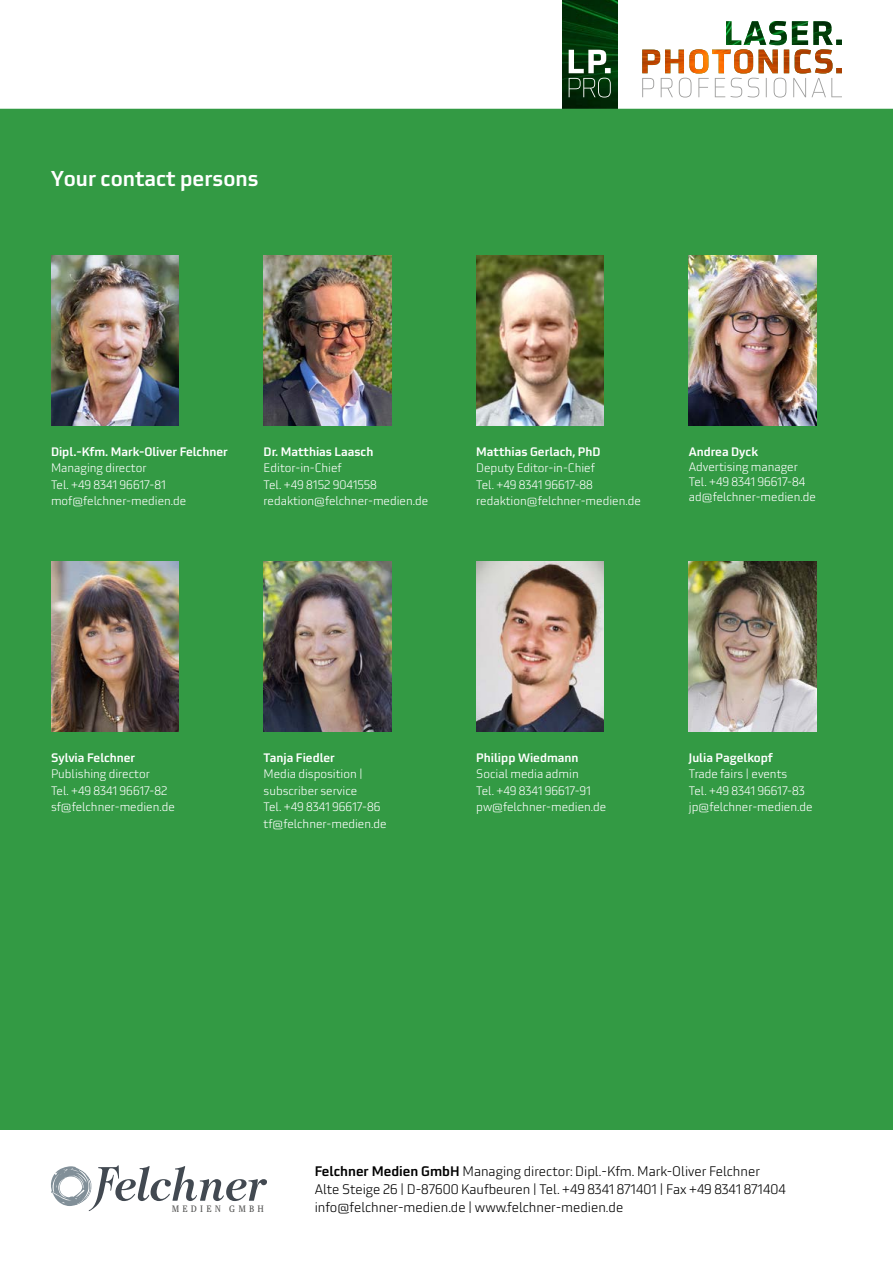
<style>
.page{position:relative;width:893px;height:1263px;background:#fff}
.page>*{position:absolute;margin:0;border:0;box-sizing:border-box;transform-origin:0 0}
.t1{font:500 21px "Utility Pro";color:#fff}
.t2{font:300 13.5px/18px "Utility Pro";color:#000}
.t3{font:300 12px/16.5px "Utility Pro";color:#fff}
.t4{font:500 12px "Utility Pro";color:#fff}
.t5{font:9.3px "Abril Titling Semi Cnd";color:#575756}
.s1{font-weight:500}
</style>
<div class="page">
<img style="left:562px;top:0;width:55px;height:109px">
<svg style="left:642px;top:21px;width:200px;height:77px"></svg>
<svg style="left:569px;top:50px;width:42px;height:48px"></svg>
<div style="left:0;top:109px;width:893px;height:1020px;background:#339a44"></div>
<img style="left:264px;top:561px;width:127px;height:170px">
<svg style="left:51px;top:1165px;width:216px;height:46px"></svg>
<img style="left:51px;top:255px;width:128px;height:170px">
<img style="left:51px;top:561px;width:128px;height:170px">
<img style="left:476px;top:561px;width:128px;height:170px">
<img style="left:689px;top:561px;width:127px;height:170px">
<img style="left:264px;top:255px;width:127px;height:170px">
<img style="left:476px;top:255px;width:128px;height:170px">
<img style="left:689px;top:255px;width:127px;height:170px">
<h1 class="t1" style="left:51px;top:161px;width:209px">Your contact persons</h1>
<p class="t4" style="left:51px;top:441px;width:178px">Dipl.-Kfm. Mark-Oliver Felchner</p>
<p class="t3" style="left:51px;top:459px;width:137px">Managing director<br>Tel. +49 8341 96617-81 mof@felchner-medien.de</p>
<p class="t4" style="left:264px;top:441px;width:111px">Dr. Matthias Laasch</p>
<p class="t3" style="left:264px;top:459px;width:166px">Editor-in-Chief<br>Tel. +49 8152 9041558 redaktion@felchner-medien.de</p>
<p class="t4" style="left:476px;top:441px;width:126px">Matthias Gerlach, PhD</p>
<p class="t3" style="left:476px;top:459px;width:166px">Deputy Editor-in-Chief<br>Tel. +49 8341 96617-88 redaktion@felchner-medien.de</p>
<p class="t4" style="left:689px;top:441px;width:71px">Andrea Dyck</p>
<p class="t3" style="left:689px;top:458px;width:128px;line-height:15px">Advertising manager<br>Tel. +49 8341 96617-84 ad@felchner-medien.de</p>
<p class="t4" style="left:51px;top:748px;width:86px">Sylvia Felchner</p>
<p class="t3" style="left:51px;top:765px;width:125px">Publishing director<br>Tel. +49 8341 96617-82 sf@felchner-medien.de</p>
<p class="t4" style="left:264px;top:748px;width:73px">Tanja Fiedler</p>
<p class="t3" style="left:264px;top:765px;width:124px">Media disposition | subscriber service<br>Tel. +49 8341 96617-86 tf@felchner-medien.de</p>
<p class="t4" style="left:476px;top:748px;width:104px">Philipp Wiedmann</p>
<p class="t3" style="left:476px;top:765px;width:131px">Social media admin<br>Tel. +49 8341 96617-91 pw@felchner-medien.de</p>
<p class="t4" style="left:689px;top:748px;width:86px">Julia Pagelkopf</p>
<p class="t3" style="left:689px;top:765px;width:125px">Trade fairs | events<br>Tel. +49 8341 96617-83 jp@felchner-medien.de</p>
<p class="t2" style="left:315px;top:1161px;width:473px"><span class="s1">Felchner Medien GmbH</span> Managing director: Dipl.-Kfm. Mark-Oliver Felchner<br>Alte Steige 26 | D-87600 Kaufbeuren | Tel. +49 8341 871401 | Fax +49 8341 871404</p>
<p class="t5" style="left:172px;top:1202px;width:94px">M E D I E N G M B H</p>
<p class="t2" style="left:315px;top:1197px;width:310px">info@felchner-medien.de | www.felchner-medien.de</p>
</div>
